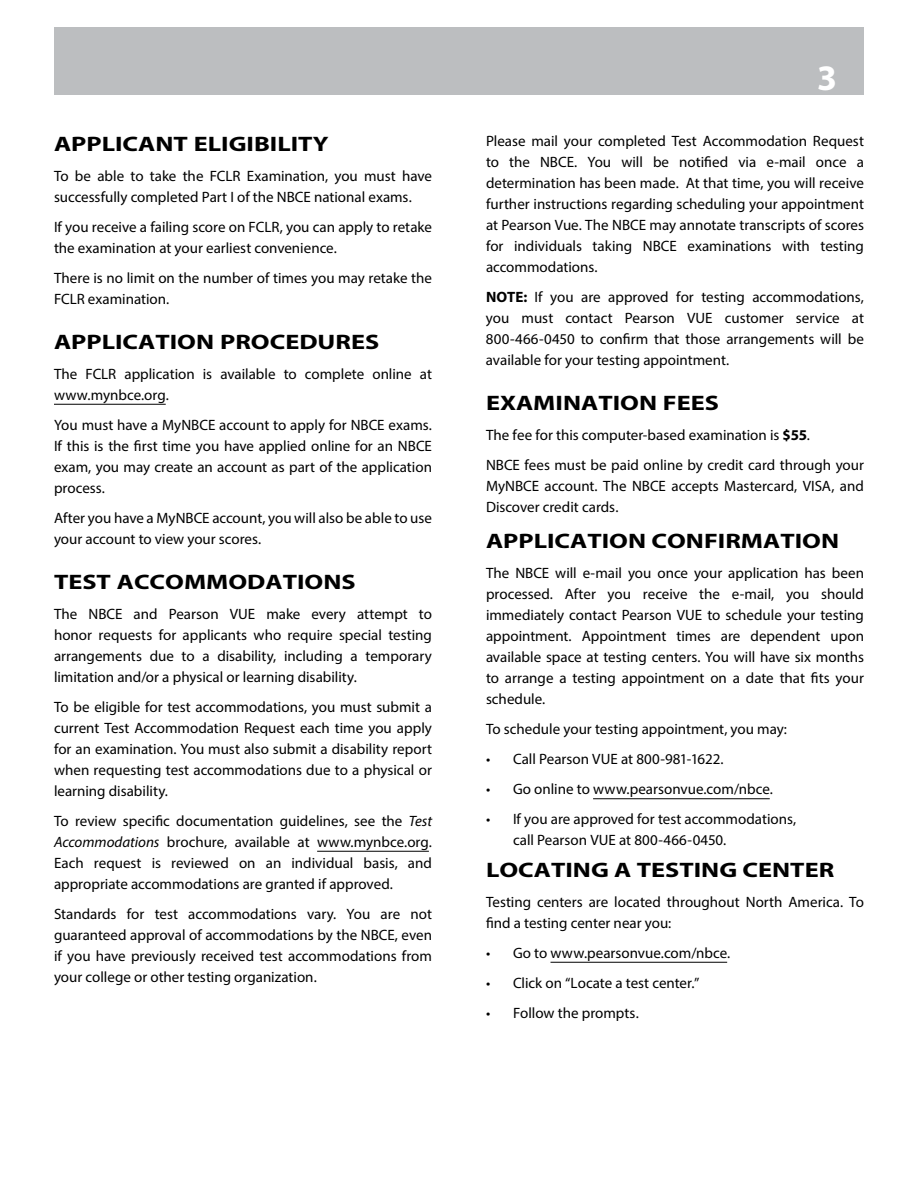
<style>
.page{position:relative;width:918px;height:1188px;background:#fff}
.page>*{position:absolute;margin:0;border:0;box-sizing:border-box;transform-origin:0 0}
.t1{font:700 36px "Myriad Pro";color:#fff}
.t2{font:700 21px "Myriad Pro";color:#000;scale:1.25 1}
.t3{font:15px/21px "Myriad Pro";color:#000}
.s1{font-style:italic}
.s2{font-weight:700}
</style>
<div class="page">
<div style="left:54px;top:27px;width:810px;height:67px;background:#bcbec0"></div>
<hr style="left:54px;top:404px;width:112px;height:1px;background:#000">
<hr style="left:317px;top:851px;width:112px;height:1px;background:#000">
<hr style="left:593px;top:798px;width:177px;height:1px;background:#000">
<hr style="left:551px;top:962px;width:176px;height:1px;background:#000">
<h2 class="t2" style="left:54px;top:130px;width:221px">APPLICANT ELIGIBILITY</h2>
<p class="t3" style="left:54px;top:165px;width:379px">To be able to take the FCLR Examination, you must have successfully completed Part I of the NBCE national exams.</p>
<p class="t3" style="left:54px;top:216px;width:379px">If you receive a failing score on FCLR, you can apply to retake the examination at your earliest convenience.</p>
<p class="t3" style="left:54px;top:267px;width:380px">There is no limit on the number of times you may retake the<br>FCLR examination.</p>
<h2 class="t2" style="left:54px;top:328px;width:262px">APPLICATION PROCEDURES</h2>
<p class="t3" style="left:54px;top:363px;width:380px">The FCLR application is available to complete online at www.mynbce.org.</p>
<p class="t3" style="left:54px;top:414px;width:379px;text-align:justify">You must have a MyNBCE account to apply for NBCE exams.<br>If this is the first time you have applied online for an NBCE exam, you may create an account as part of the application process.</p>
<p class="t3" style="left:54px;top:507px;width:380px">After you have a MyNBCE account, you will also be able to use your account to view your scores.</p>
<h2 class="t2" style="left:54px;top:568px;width:243px">TEST ACCOMMODATIONS</h2>
<p class="t3" style="left:54px;top:603px;width:380px;text-align:justify">The NBCE and Pearson VUE make every attempt to honor requests for applicants who require special testing arrangements due to a disability, including a temporary limitation and/or a physical or learning disability.</p>
<p class="t3" style="left:54px;top:696px;width:380px;text-align:justify">To be eligible for test accommodations, you must submit a current Test Accommodation Request each time you apply for an examination. You must also submit a disability report when requesting test accommodations due to a physical or learning disability.</p>
<p class="t3" style="left:54px;top:810px;width:380px;text-align:justify">To review specific documentation guidelines, see the <span class="s1">Test Accommodations</span> brochure, available at www.mynbce.org.<br>Each request is reviewed on an individual basis, and appropriate accommodations are granted if approved.</p>
<p class="t3" style="left:54px;top:903px;width:380px;text-align:justify">Standards for test accommodations vary. You are not guaranteed approval of accommodations by the NBCE, even if you have previously received test accommodations from your college or other testing organization.</p>
<h1 class="t1" style="left:817px;top:54px;width:21px">3</h1>
<p class="t3" style="left:486px;top:130px;width:380px;text-align:justify">Please mail your completed Test Accommodation Request to the NBCE. You will be notified via e-mail once a determination has been made. At that time, you will receive further instructions regarding scheduling your appointment at Pearson Vue. The NBCE may annotate transcripts of scores for individuals taking NBCE examinations with testing accommodations.</p>
<p class="t3" style="left:486px;top:286px;width:380px;text-align:justify"><span class="s2">NOTE:</span> If you are approved for testing accommodations, you must contact Pearson VUE customer service at 800-466-0450 to confirm that those arrangements will be available for your testing appointment.</p>
<h2 class="t2" style="left:486px;top:389px;width:188px">EXAMINATION FEES</h2>
<p class="t3" style="left:486px;top:420px;width:380px;line-height:30px">The fee for this computer-based examination is <span class="s2">$55</span>.<br>NBCE fees must be paid online by credit card through your</p>
<p class="t3" style="left:486px;top:475px;width:379px">MyNBCE account. The NBCE accepts Mastercard, VISA, and<br>Discover credit cards.</p>
<h2 class="t2" style="left:486px;top:527px;width:284px">APPLICATION CONFIRMATION</h2>
<p class="t3" style="left:486px;top:562px;width:380px;text-align:justify">The NBCE will e-mail you once your application has been processed. After you receive the e-mail, you should immediately contact Pearson VUE to schedule your testing appointment. Appointment times are dependent upon available space at testing centers. You will have six months to arrange a testing appointment on a date that fits your schedule.</p>
<p class="t3" style="left:486px;top:718px;width:303px">To schedule your testing appointment, you may:</p>
<p class="t3" style="left:486px;top:748px;width:239px">• Call Pearson VUE at 800-981-1622.</p>
<p class="t3" style="left:486px;top:778px;width:288px">• Go online to www.pearsonvue.com/nbce.</p>
<p class="t3" style="left:513px;top:808px;width:285px;text-indent:-27px">• If you are approved for test accommodations, call Pearson VUE at 800-466-0450.</p>
<h2 class="t2" style="left:486px;top:856px;width:280px">LOCATING A TESTING CENTER</h2>
<p class="t3" style="left:486px;top:891px;width:380px">Testing centers are located throughout North America. To find a testing center near you:</p>
<p class="t3" style="left:486px;top:942px;width:246px">• Go to www.pearsonvue.com/nbce.</p>
<p class="t3" style="left:486px;top:972px;width:215px">• Click on “Locate a test center.”</p>
<p class="t3" style="left:486px;top:1002px;width:154px">• Follow the prompts.</p>
</div>
